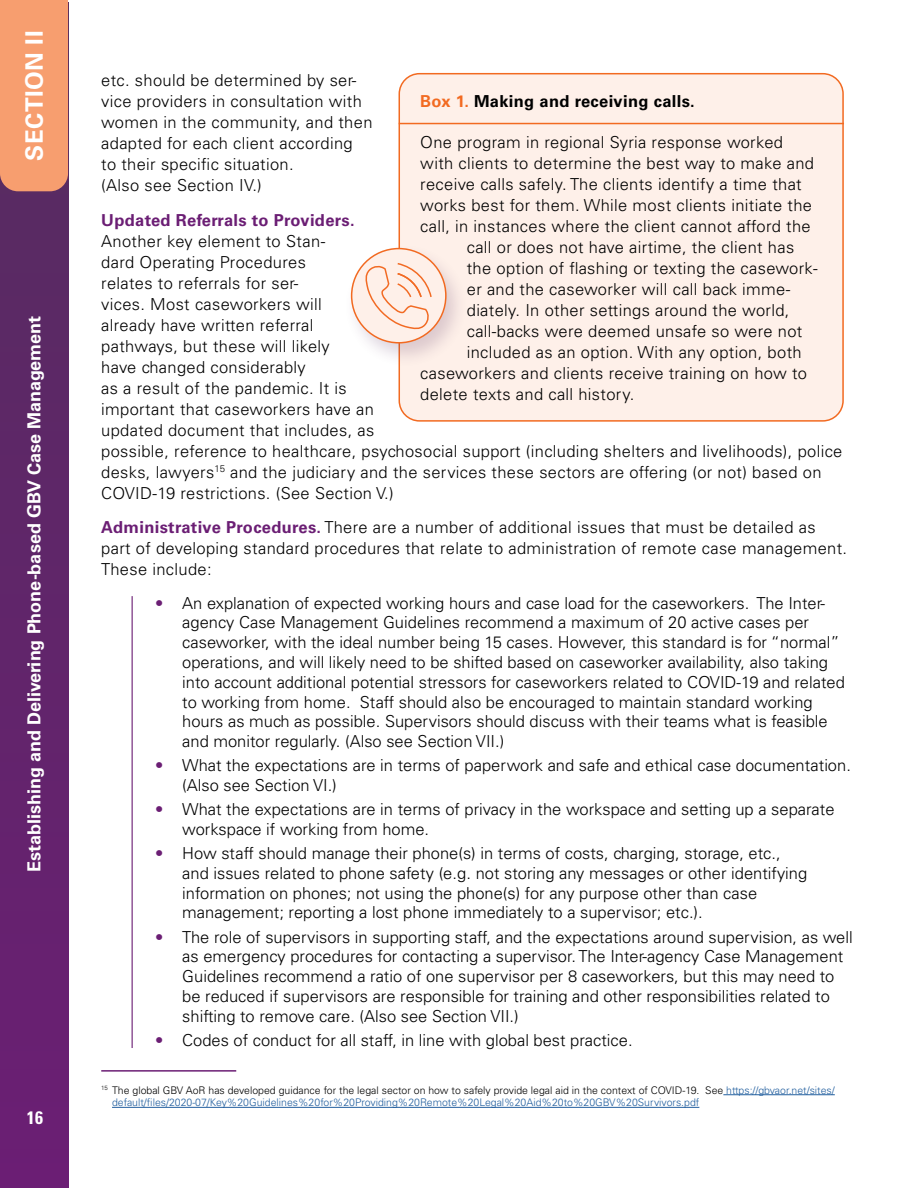
<style>
.page{position:relative;width:918px;height:1188px;background:#fff}
.page>*{position:absolute;margin:0;border:0;box-sizing:border-box;transform-origin:0 0}
.t1{font:700 24px "Univers LT Std";letter-spacing:.02em;color:#fff}
.t2{font:700 18px "Univers LT Std";color:#fff}
.t3{font:700 condensed 18px "Univers LT Std";color:#fff}
.t4{font:300 16.5px/19.8px "Univers LT Std";color:#000}
.t5{font:300 16.5px/21px "Univers LT Std";letter-spacing:.02em;color:#000}
.t6{font:700 16.5px "Univers LT Std";letter-spacing:.02em;color:#000}
.t7{font:700 16.5px "Univers LT Std";letter-spacing:.02em;color:#6b1e74}
.t8{font:300 10.5px/12.6px "Univers LT Std";color:#215e9e}
.s1{font-weight:700;color:#6b1e74}
.s2{color:#6b1e74}
.s3{color:#f26a21}
.s4{color:#000}
</style>
<div class="page">
<div style="left:0;top:2px;width:68px;height:1186px;background:#62246b"></div>
<div style="left:0;top:0;width:68px;height:191px;background:#f79e6f"></div>
<div style="left:399px;top:74px;width:444px;height:347px;background:#fef0e9;border-radius:20px"></div>
<div style="left:399px;top:73px;width:445px;height:349px;border:2px solid #f26a21;border-radius:20px"></div>
<div style="left:343px;top:243px;width:125px;height:126px;background:#552d5f;opacity:.2"></div>
<div style="left:352px;top:249px;width:94px;height:94px;background:#fef0e9;border-radius:50%"></div>
<div style="left:351px;top:248px;width:96px;height:96px;border:2px solid #f26a21;border-radius:50%"></div>
<hr style="left:399px;top:123px;width:445px;height:1px;background:#f26a21">
<hr style="left:723px;top:1094px;width:112px;height:1px;background:#215e9e">
<hr style="left:112px;top:1107px;width:587px;height:1px;background:#215e9e">
<hr style="left:131px;top:596px;width:2px;height:452px;background:#905697">
<hr style="left:101px;top:1070px;width:135px;height:2px;background:#6b1e74">
<svg style="left:363px;top:262px;width:70px;height:68px"></svg>
<h1 class="t1" style="left:20px;top:161px;width:131px;rotate:-90deg">SECTION II</h1>
<p class="t2" style="left:24px;top:872px;width:558px;rotate:-90deg">Establishing and Delivering Phone-based GBV Case Management</p>
<p class="t3" style="left:27px;top:1106px;width:18px">16</p>
<p class="t5" style="left:101px;top:70px;width:273px">etc. should be determined by ser&shy;vice providers in consultation with women in the community, and then adapted for each client according<br>to their specific situation.<br>(Also see Section IV.)</p>
<p class="t7" style="left:101px;top:210px;width:255px">Updated Referrals to Providers.</p>
<p class="t5" style="left:101px;top:230px;width:743px">Another key element to Stan-<br>dard Operating Procedures<br>relates to referrals for ser-<br>vices. Most caseworkers will<br>already have written referral<br>pathways, but these will likely<br>have changed considerably<br>as a result of the pandemic. It is<br>important that caseworkers have an<br>updated document that includes, as<br>possible, reference to healthcare, psychosocial support (including shelters and livelihoods), police desks, lawyers<sup>15</sup> and the judiciary and the services these sectors are offering (or not) based on COVID-19 restrictions. (See Section V.)</p>
<p class="t5" style="left:101px;top:517px;width:747px"><span class="s1">Administrative Procedures.</span> There are a number of additional issues that must be detailed as part of developing standard procedures that relate to administration of remote case management.<br>These include:</p>
<p class="t4" style="left:182px;top:593px;width:664px;text-indent:-27px"><span class="s2">•</span> An explanation of expected working hours and case load for the caseworkers. The Inter&shy;agency Case Management Guidelines recommend a maximum of 20 active cases per caseworker, with the ideal number being 15 cases. However, this standard is for “normal” operations, and will likely need to be shifted based on caseworker availability, also taking into account additional potential stressors for caseworkers related to COVID-19 and related to working from home. Staff should also be encouraged to maintain standard working hours as much as possible. Supervisors should discuss with their teams what is feasible and monitor regularly. (Also see Section VII.)</p>
<p class="t4" style="left:182px;top:755px;width:670px;text-indent:-27px"><span class="s2">•</span> What the expectations are in terms of paperwork and safe and ethical case documentation. (Also see Section VI.)</p>
<p class="t4" style="left:182px;top:799px;width:654px;text-indent:-27px"><span class="s2">•</span> What the expectations are in terms of privacy in the workspace and setting up a separate workspace if working from home.</p>
<p class="t4" style="left:182px;top:843px;width:627px;text-indent:-27px"><span class="s2">•</span> How staff should manage their phone(s) in terms of costs, charging, storage, etc., and issues related to phone safety (e.g. not storing any messages or other identifying information on phones; not using the phone(s) for any purpose other than case management; reporting a lost phone immediately to a supervisor; etc.).</p>
<p class="t4" style="left:182px;top:927px;width:672px;text-indent:-27px"><span class="s2">•</span> The role of supervisors in supporting staff, and the expectations around supervision, as well as emergency procedures for contacting a supervisor. The Inter-agency Case Management Guidelines recommend a ratio of one supervisor per 8 caseworkers, but this may need to be reduced if supervisors are responsible for training and other responsibilities related to shifting to remove care. (Also see Section VII.)</p>
<p class="t4" style="left:155px;top:1030px;width:479px"><span class="s2">•</span> Codes of conduct for all staff, in line with global best practice.</p>
<p class="t6" style="left:420px;top:91px;width:276px"><span class="s3">Box 1.</span> Making and receiving calls.</p>
<p class="t5" style="left:420px;top:132px;width:364px">One program in regional Syria response worked</p>
<p class="t5" style="left:420px;top:153px;width:395px">with clients to determine the best way to make and</p>
<p class="t5" style="left:420px;top:174px;width:383px">receive calls safely. The clients identify a time that</p>
<p class="t5" style="left:420px;top:195px;width:393px">works best for them. While most clients initiate the</p>
<p class="t5" style="left:420px;top:216px;width:392px">call, in instances where the client cannot afford the</p>
<p class="t5" style="left:467px;top:237px;width:329px">call or does not have airtime, the client has</p>
<p class="t5" style="left:467px;top:258px;width:352px">the option of flashing or texting the casework-</p>
<p class="t5" style="left:467px;top:279px;width:325px">er and the caseworker will call back imme-</p>
<p class="t5" style="left:467px;top:300px;width:324px">diately. In other settings around the world,</p>
<p class="t5" style="left:467px;top:321px;width:337px">call-backs were deemed unsafe so were not</p>
<p class="t5" style="left:467px;top:342px;width:336px">included as an option. With any option, both</p>
<p class="t5" style="left:420px;top:363px;width:388px">caseworkers and clients receive training on how to</p>
<p class="t5" style="left:420px;top:384px;width:216px">delete texts and call history.</p>
<p class="t8" style="left:112px;top:1084px;width:724px;text-indent:-11px"><sup>15</sup> <span class="s4">The global GBV AoR has developed guidance for the legal sector on how to safely provide legal aid in the context of COVID-19. See</span> https://gbvaor.net/sites/ default/files/2020-07/Key%20Guidelines%20for%20Providing%20Remote%20Legal%20Aid%20to%20GBV%20Survivors.pdf</p>
</div>
